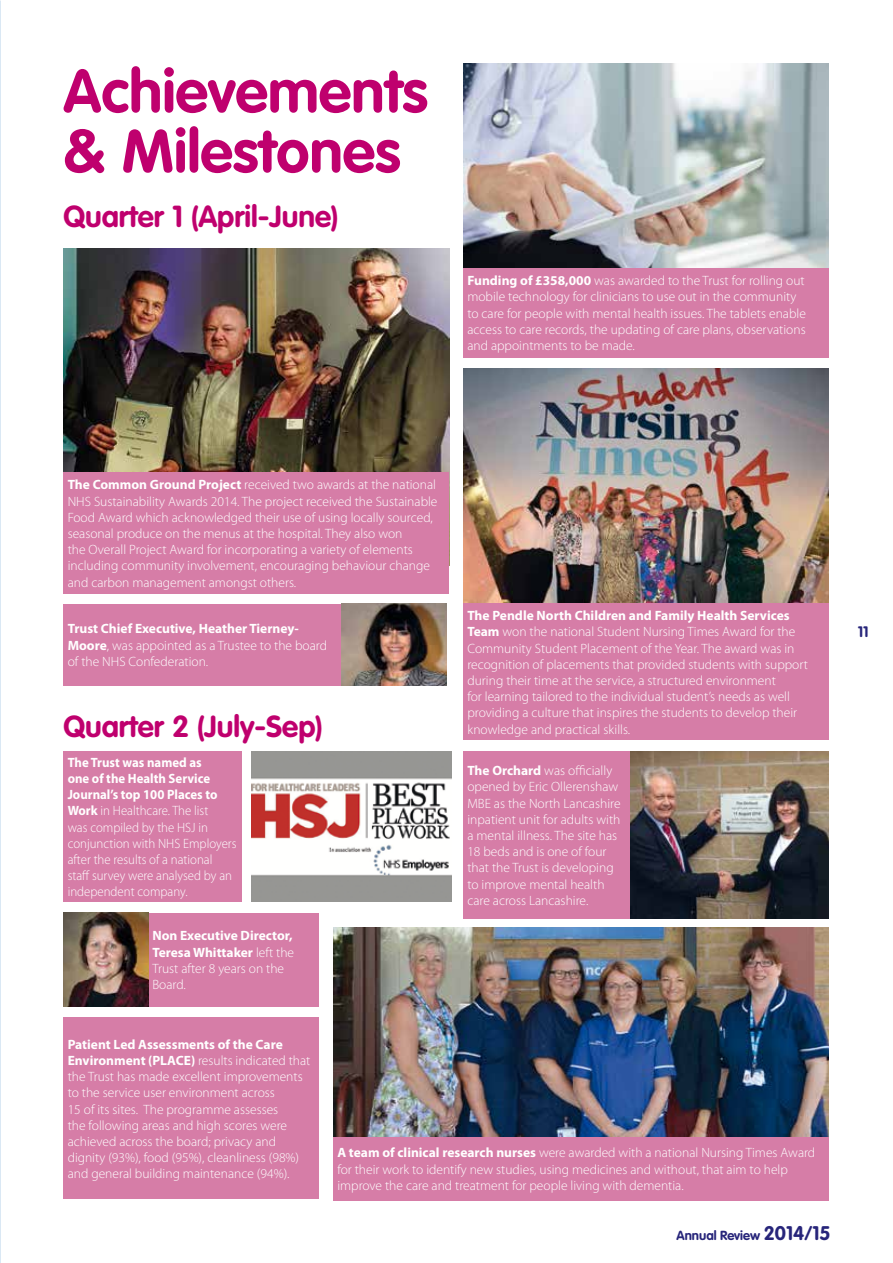
<style>
.page{position:relative;width:893px;height:1263px;background:#fff}
.page>*{position:absolute;margin:0;border:0;box-sizing:border-box;transform-origin:0 0}
.t1{font:700 60px/60px "VAG Rounded";color:#bf006e}
.t2{font:700 30px "VAG Rounded";color:#bf006e}
.t3{font:700 15px "VAG Rounded";color:#27257a}
.t4{font:300 13.5px/16.2px "Myriad Pro";color:#fff}
.t5{font:300 13.5px/16.2px "Myriad Pro";color:#fff;scale:.95 1}
.t6{font:700 13.5px/16.2px "Myriad Pro";color:#fff}
.t7{font:700 12.9px "VAG Rounded";color:#27257a}
.s1{font-weight:700}
.s2{font-weight:300}
.s3{font-size:19.5px}
</style>
<div class="page">
<img style="left:63px;top:248px;width:386px;height:224px">
<img style="left:463px;top:64px;width:366px;height:204px">
<img style="left:463px;top:368px;width:366px;height:236px">
<img style="left:629px;top:751px;width:200px;height:167px">
<img style="left:333px;top:928px;width:496px;height:208px">
<div style="left:63px;top:472px;width:386px;height:122px;background:#d67da7"></div>
<div style="left:463px;top:268px;width:366px;height:89px;background:#d67da7"></div>
<div style="left:463px;top:604px;width:366px;height:136px;background:#d67da7"></div>
<div style="left:333px;top:1136px;width:496px;height:64px;background:#d67da7"></div>
<div style="left:63px;top:604px;width:280px;height:81px;background:#d67da7"></div>
<div style="left:463px;top:751px;width:166px;height:167px;background:#d67da7"></div>
<div style="left:63px;top:1018px;width:256px;height:181px;background:#d67da7"></div>
<img style="left:341px;top:604px;width:105px;height:81px">
<img style="left:251px;top:751px;width:200px;height:150px">
<div style="left:148px;top:913px;width:171px;height:93px;background:#d67da7"></div>
<img style="left:63px;top:913px;width:85px;height:93px">
<div style="left:63px;top:751px;width:179px;height:150px;background:#d67da7"></div>
<h1 class="t1" style="left:63px;top:61px;width:366px">Achievements &amp; Milestones</h1>
<h2 class="t2" style="left:63px;top:199px;width:276px">Quarter 1 (April-June)</h2>
<p class="t4" style="left:467px;top:273px;width:340px"><span class="s1">Funding of £358,000</span> was awarded to the Trust for rolling out mobile technology for clinicians to use out in the community to care for people with mental health issues. The tablets enable access to care records, the updating of care plans, observations and appointments to be made.</p>
<p class="t4" style="left:68px;top:477px;width:371px"><span class="s1">The Common Ground Project</span> received two awards at the national NHS Sustainability Awards 2014. The project received the Sustainable Food Award which acknowledged their use of using locally sourced, seasonal produce on the menus at the hospital. They also won<br>the Overall Project Award for incorporating a variety of elements including community involvement, encouraging behaviour change and carbon management amongst others.</p>
<p class="t4" style="left:68px;top:621px;width:261px"><span class="s1">Trust Chief Executive, Heather Tierney-<br>Moore</span>, was appointed as a Trustee to the board of the NHS Confederation.</p>
<h2 class="t2" style="left:63px;top:708px;width:261px">Quarter 2 (July-Sep)</h2>
<p class="t5" style="left:68px;top:754px;width:179px"><span class="s1">The Trust was named as<br>one of the Health Service<br>Journal’s top 100 Places to<br>Work</span> in Healthcare. The list<br>was compiled by the HSJ in conjunction with NHS Employers after the results of a national staff survey were analysed by an independent company.</p>
<p class="t6" style="left:152px;top:928px;width:143px">Non Executive Director,<br>Teresa Whittaker <span class="s2">left the<br>Trust after 8 years on the<br>Board.</span></p>
<p class="t4" style="left:467px;top:608px;width:342px"><span class="s1">The Pendle North Children and Family Health Services Team</span> won the national Student Nursing Times Award for the Community Student Placement of the Year. The award was in recognition of placements that provided students with support during their time at the service, a structured environment<br>for learning tailored to the individual student’s needs as well providing a culture that inspires the students to develop their knowledge and practical skills.</p>
<p class="t4" style="left:467px;top:763px;width:155px"><span class="s1">The Orchard</span> was officially opened by Eric Ollerenshaw<br>MBE as the North Lancashire inpatient unit for adults with a mental illness. The site has<br>18 beds and is one of four that the Trust is developing to improve mental health care across Lancashire.</p>
<p class="t4" style="left:68px;top:1036px;width:244px"><span class="s1">Patient Led Assessments of the Care Environment (PLACE)</span> results indicated that the Trust has made excellent improvements to the service user environment across<br>15 of its sites. The programme assesses<br>the following areas and high scores were achieved across the board; privacy and dignity (93%), food (95%), cleanliness (98%) and general building maintenance (94%).</p>
<p class="t4" style="left:337px;top:1145px;width:479px"><span class="s1">A team of clinical research nurses</span> were awarded with a national Nursing Times Award for their work to identify new studies, using medicines and without, that aim to help improve the care and treatment for people living with dementia.</p>
<p class="t7" style="left:676px;top:1228px;width:156px">Annual Review <span class="s3">2014/15</span></p>
<p class="t3" style="left:858px;top:623px;width:13px">11</p>
</div>
